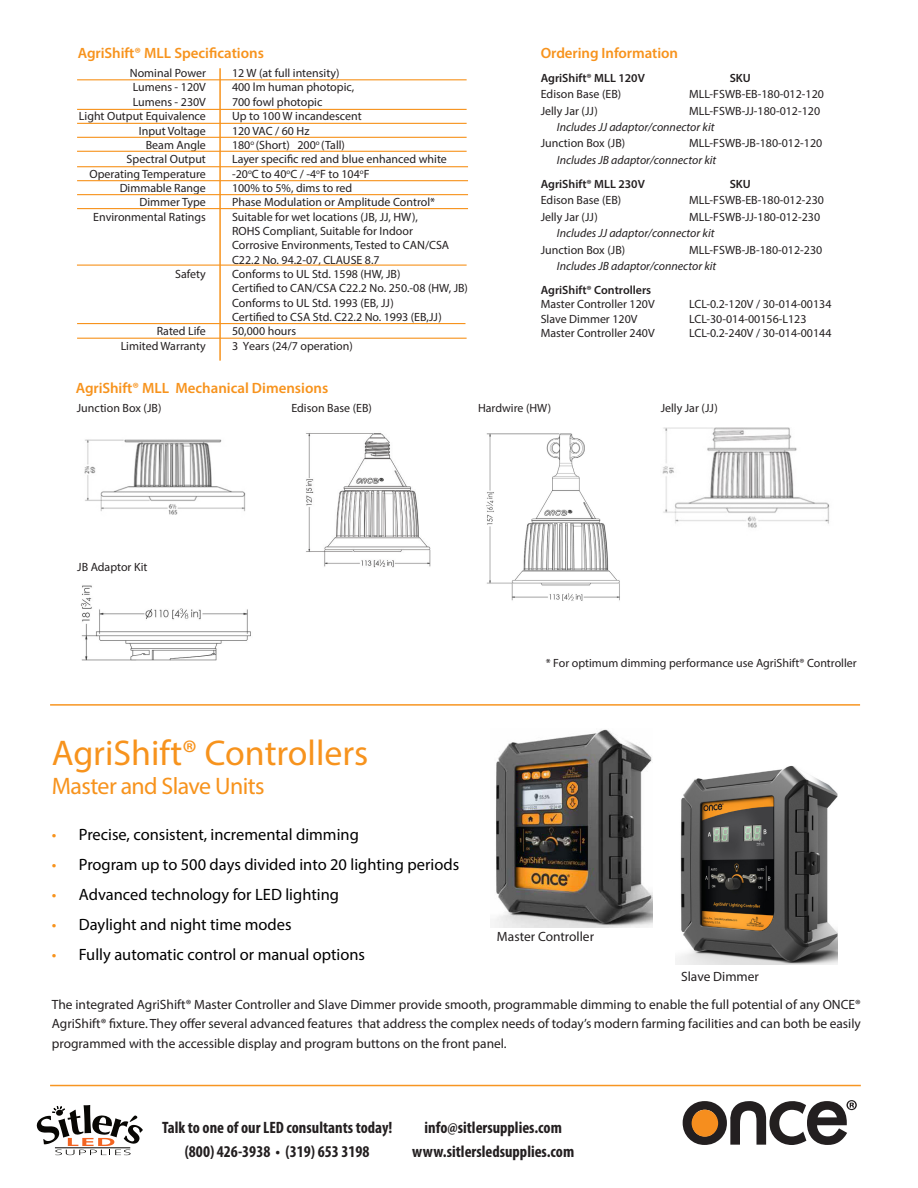
<style>
.page{position:relative;width:918px;height:1188px;background:#fff}
.page>*{position:absolute;margin:0;border:0;box-sizing:border-box;transform-origin:0 0}
.t1{font:35.85px "Myriad Pro";color:#f7931d}
.t2{font:23.85px "Myriad Pro";letter-spacing:-.025em;color:#f7931d}
.t3{font:16.5px "Myriad Pro";color:#000}
.About_Body{font:700 condensed 16.5px "Myriad Pro";color:#231f20}
.t4{font:600 15px "Myriad Pro";color:#f7931d}
.t5{font:13.5px/19.4px "Myriad Pro";color:#231f20;text-align:justify}
.t6{font:12px/14.4px "Myriad Pro";color:#231f20;text-align:right}
.t7{font:italic 12px/16.5px "Myriad Pro";color:#231f20}
.t8{font:600 12px/14.4px "Myriad Pro";color:#231f20}
.s1{font-style:normal}
.s2{font-weight:400}
.s3{color:#f7931d}
</style>
<div class="page">
<svg style="left:683px;top:1100px;width:174px;height:45px"></svg>
<hr style="left:50px;top:1085px;width:811px;height:1px;background:#f79521">
<hr style="left:219px;top:68px;width:2px;height:293px;background:#f7931d">
<hr style="left:77px;top:79px;width:390px;height:1px;background:#f7931d">
<hr style="left:77px;top:265px;width:390px;height:1px;background:#f7931d">
<hr style="left:77px;top:137px;width:390px;height:1px;background:#f7931d">
<hr style="left:77px;top:151px;width:390px;height:1px;background:#f7931d">
<hr style="left:77px;top:109px;width:390px;height:1px;background:#f7931d">
<hr style="left:77px;top:123px;width:390px;height:1px;background:#f7931d">
<hr style="left:77px;top:194px;width:391px;height:1px;background:#f7931d">
<hr style="left:77px;top:208px;width:391px;height:1px;background:#f7931d">
<hr style="left:77px;top:166px;width:391px;height:1px;background:#f7931d">
<hr style="left:77px;top:180px;width:391px;height:1px;background:#f7931d">
<hr style="left:77px;top:338px;width:390px;height:1px;background:#f7931d">
<hr style="left:77px;top:323px;width:388px;height:1px;background:#f7931d">
<hr style="left:50px;top:704px;width:810px;height:2px;background:#f79521">
<img style="left:84px;top:439px;width:162px;height:76px">
<img style="left:486px;top:433px;width:134px;height:168px">
<img style="left:306px;top:433px;width:125px;height:135px">
<img style="left:81px;top:585px;width:170px;height:76px">
<img style="left:662px;top:427px;width:168px;height:101px">
<img style="left:494px;top:729px;width:159px;height:199px">
<img style="left:676px;top:765px;width:162px;height:200px">
<svg style="left:37px;top:1105px;width:106px;height:50px"></svg>
<hr style="left:55px;top:1148px;width:75px;height:1px;background:#080704">
<p class="t4" style="left:78px;top:43px;width:188px">AgriShift® MLL Specifications</p>
<p class="t6" style="left:79px;top:66px;width:129px">Nominal Power<br>Lumens - 120V<br>Lumens - 230V<br>Light Output Equivalence<br>Input Voltage<br>Beam Angle<br>Spectral Output<br>Operating Temperature<br>Dimmable Range<br>Dimmer Type<br>Environmental Ratings</p>
<p class="t6" style="left:175px;top:267px;width:32px">Safety</p>
<p class="t6" style="left:121px;top:324px;width:87px">Rated Life<br>Limited Warranty</p>
<p class="t6" style="left:232px;top:66px;width:237px;text-align:left">12 W (at full intensity)<br>400 lm human photopic,<br>700 fowl photopic<br>Up to 100 W incandescent<br>120 VAC / 60 Hz<br>180<sup>o</sup> (Short) 200<sup>o</sup> (Tall)<br>Layer specific red and blue enhanced white -20<sup>o</sup>C to 40<sup>o</sup>C / -4<sup>o</sup>F to 104<sup>o</sup>F<br>100% to 5%, dims to red<br>Phase Modulation or Amplitude Control*<br>Suitable for wet locations (JB, JJ, HW),<br>ROHS Compliant, Suitable for Indoor<br>Corrosive Environments, Tested to CAN/CSA<br>C22.2 No. 94.2-07, CLAUSE 8.7<br>Conforms to UL Std. 1598 (HW, JB)<br>Certified to CAN/CSA C22.2 No. 250.-08 (HW, JB)<br>Conforms to UL Std. 1993 (EB, JJ)<br>Certified to CSA Std. C22.2 No. 1993 (EB,JJ)<br>50,000 hours<br>3 Years (24/7 operation)</p>
<p class="t4" style="left:541px;top:43px;width:139px">Ordering Information</p>
<p class="t8" style="left:541px;top:70px;width:106px">AgriShift® MLL 120V</p>
<p class="t8" style="left:730px;top:70px;width:23px">SKU</p>
<p class="t6" style="left:541px;top:87px;width:82px">Edison Base (EB)</p>
<p class="t6" style="left:689px;top:87px;width:136px">MLL-FSWB-EB-180-012-120</p>
<p class="t6" style="left:541px;top:103px;width:59px">Jelly Jar (JJ)</p>
<p class="t6" style="left:689px;top:103px;width:132px">MLL-FSWB-JJ-180-012-120</p>
<p class="t7" style="left:557px;top:119px;width:159px">Includes JJ adaptor/connector kit</p>
<p class="t6" style="left:541px;top:136px;width:86px">Junction Box (JB)</p>
<p class="t7" style="left:557px;top:135px;width:267px;text-indent:132px"><span class="s1">MLL-FSWB-JB-180-012-120<br></span>Includes JB adaptor/connector kit</p>
<p class="t8" style="left:541px;top:176px;width:106px">AgriShift® MLL 230V</p>
<p class="t8" style="left:730px;top:176px;width:23px">SKU</p>
<p class="t6" style="left:541px;top:193px;width:82px">Edison Base (EB)</p>
<p class="t6" style="left:689px;top:193px;width:136px">MLL-FSWB-EB-180-012-230</p>
<p class="t6" style="left:541px;top:209px;width:59px">Jelly Jar (JJ)</p>
<p class="t6" style="left:689px;top:209px;width:132px">MLL-FSWB-JJ-180-012-230</p>
<p class="t7" style="left:557px;top:225px;width:159px">Includes JJ adaptor/connector kit</p>
<p class="t6" style="left:541px;top:242px;width:86px">Junction Box (JB)</p>
<p class="t7" style="left:557px;top:241px;width:267px;text-indent:132px"><span class="s1">MLL-FSWB-JB-180-012-230<br></span>Includes JB adaptor/connector kit</p>
<p class="t8" style="left:541px;top:282px;width:115px">AgriShift® Controllers<br><span class="s2">Master Controller 120V</span></p>
<p class="t6" style="left:689px;top:297px;width:144px">LCL-0.2-120V / 30-014-00134</p>
<p class="t6" style="left:541px;top:311px;width:98px">Slave Dimmer 120V</p>
<p class="t6" style="left:689px;top:311px;width:119px">LCL-30-014-00156-L123</p>
<p class="t6" style="left:541px;top:326px;width:115px">Master Controller 240V</p>
<p class="t6" style="left:689px;top:326px;width:144px">LCL-0.2-240V / 30-014-00144</p>
<p class="t4" style="left:76px;top:378px;width:254px">AgriShift® MLL Mechanical Dimensions</p>
<p class="t6" style="left:77px;top:401px;width:86px">Junction Box (JB)</p>
<p class="t6" style="left:291px;top:401px;width:82px">Edison Base (EB)</p>
<p class="t6" style="left:478px;top:401px;width:75px">Hardwire (HW)</p>
<p class="t6" style="left:77px;top:559px;width:72px">JB Adaptor Kit</p>
<p class="t6" style="left:661px;top:401px;width:59px">Jelly Jar (JJ)</p>
<p class="t1" style="left:52px;top:731px;width:318px">AgriShift® Controllers</p>
<p class="t2" style="left:52px;top:771px;width:214px">Master and Slave Units</p>
<p class="t3" style="left:52px;top:825px;width:308px"><span class="s3">•</span> Precise, consistent, incremental dimming</p>
<p class="t3" style="left:52px;top:855px;width:409px"><span class="s3">•</span> Program up to 500 days divided into 20 lighting periods</p>
<p class="t3" style="left:52px;top:884px;width:289px"><span class="s3">•</span> Advanced technology for LED lighting</p>
<p class="t3" style="left:52px;top:914px;width:241px"><span class="s3">•</span> Daylight and night time modes</p>
<p class="t3" style="left:52px;top:944px;width:315px"><span class="s3">•</span> Fully automatic control or manual options</p>
<p class="t6" style="left:546px;top:656px;width:312px">* For optimum dimming performance use AgriShift® Controller</p>
<p class="t5" style="left:497px;top:926px;width:99px">Master Controller</p>
<p class="t5" style="left:681px;top:966px;width:79px">Slave Dimmer</p>
<p class="t5" style="left:52px;top:995px;width:811px">The integrated AgriShift® Master Controller and Slave Dimmer provide smooth, programmable dimming to enable the full potential of any ONCE® AgriShift® fixture. They offer several advanced features that address the complex needs of today’s modern farming facilities and can both be easily programmed with the accessible display and program buttons on the front panel.</p>
<p class="About_Body" style="left:162px;top:1117px;width:232px">Talk to one of our LED consultants today!</p>
<p class="About_Body" style="left:185px;top:1141px;width:186px">(800) 426-3938 • (319) 653 3198</p>
<p class="About_Body" style="left:425px;top:1117px;width:139px">info@sitlersupplies.com</p>
<p class="About_Body" style="left:412px;top:1141px;width:164px">www.sitlersledsupplies.com</p>
</div>
